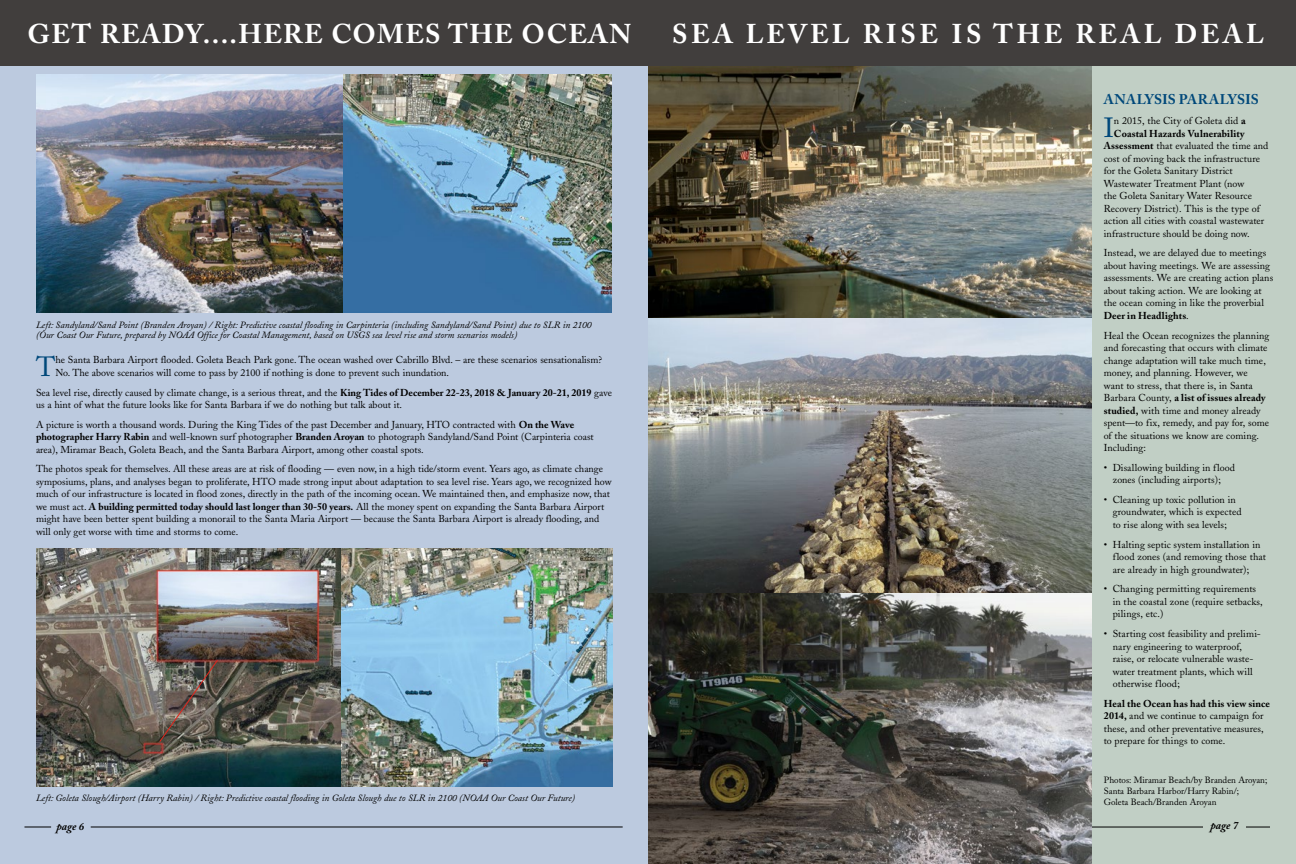
<style>
.page{position:relative;width:1296px;height:864px;background:#fff}
.page>*{position:absolute;margin:0;border:0;box-sizing:border-box;transform-origin:0 0}
.Body_Copy{font:27.6px "Adobe Caslon";color:#00487a}
.t1{font:700 27px "Adobe Caslon";letter-spacing:.06em;color:#fff}
.t2{font:700 27px "Adobe Caslon";letter-spacing:.13em;color:#fff}
.headers_caps{font:700 14px "Adobe Caslon";letter-spacing:.015em;color:#00487a}
.t3{font:italic 700 11px "Adobe Caslon";color:#000}
.Body_Copy-2{font:10px/12.5px "Adobe Caslon";color:#000}
.Body_Copy-3{font:700 10px "Adobe Caslon";letter-spacing:.015em;color:#000}
.photo_caption{font:italic 9.5px/10.5px "Adobe Caslon";color:#000}
.photo_credit{font:9px/11px "Adobe Caslon";color:#000}
.s1{font-weight:700}
</style>
<div class="page">
<div style="left:648px;top:47px;width:648px;height:817px;background:#c1cfc5"></div>
<hr style="left:676px;top:827px;width:594px;height:1px;background:#000">
<div style="left:1203px;top:820px;width:43px;height:15px;background:#c1cfc5"></div>
<div style="left:0;top:21px;width:649px;height:843px;background:#bccadf"></div>
<img style="left:648px;top:65px;width:444px;height:253px">
<hr style="left:91px;top:827px;width:532px;height:1px;background:#000">
<svg style="left:24px;top:827px;width:27px;height:1px"></svg>
<img style="left:648px;top:593px;width:444px;height:271px">
<img style="left:648px;top:318px;width:444px;height:275px">
<img style="left:342px;top:74px;width:270px;height:239px">
<img style="left:36px;top:74px;width:306px;height:239px">
<img style="left:340px;top:548px;width:272px;height:238px">
<img style="left:36px;top:548px;width:304px;height:238px">
<div style="left:0;top:0;width:1296px;height:65px;background:#413e3d"></div>
<img style="left:158px;top:659px;width:61px;height:84px">
<p class="t1" style="left:27px;top:17px;width:605px">GET READY....HERE COMES THE OCEAN</p>
<p class="t2" style="left:672px;top:17px;width:594px">SEA LEVEL RISE IS THE REAL DEAL</p>
<p class="photo_caption" style="left:36px;top:320px;width:557px">Left: Sandyland/Sand Point (Branden Aroyan) / Right: Predictive coastal flooding in Carpinteria (including Sandyland/Sand Point) due to SLR in 2100 (Our Coast Our Future, prepared by NOAA Office for Coastal Management, based on USGS sea level rise and storm scenarios models)</p>
<p class="Body_Copy" style="left:36px;top:350px;width:21px">T</p>
<p class="Body_Copy-2" style="left:55px;top:354px;width:548px">he Santa Barbara Airport flooded. Goleta Beach Park gone. The ocean washed over Cabrillo Blvd. – are these scenarios sensationalism?<br>No. The above scenarios will come to pass by 2100 if nothing is done to prevent such inundation.</p>
<p class="Body_Copy-2" style="left:36px;top:386px;width:577px">Sea level rise, directly caused by climate change, is a serious threat, and the <span class="s1">King Tides of December 22-23, 2018 &amp; January 20-21, 2019</span> gave us a hint of what the future looks like for Santa Barbara if we do nothing but talk about it.</p>
<p class="Body_Copy-2" style="left:36px;top:418px;width:559px">A picture is worth a thousand words. During the King Tides of the past December and January, HTO contracted with <span class="s1">On the Wave photographer Harry Rabin</span> and well-known surf photographer <span class="s1">Branden Aroyan</span> to photograph Sandyland/Sand Point (Carpinteria coast area), Miramar Beach, Goleta Beach, and the Santa Barbara Airport, among other coastal spots.</p>
<p class="Body_Copy-2" style="left:36px;top:463px;width:577px">The photos speak for themselves. All these areas are at risk of flooding — even now, in a high tide/storm event. Years ago, as climate change symposiums, plans, and analyses began to proliferate, HTO made strong input about adaptation to sea level rise. Years ago, we recognized how much of our infrastructure is located in flood zones, directly in the path of the incoming ocean. We maintained then, and emphasize now, that we must act. <span class="s1">A building permitted today should last longer than 30-50 years.</span> All the money spent on expanding the Santa Barbara Airport might have been better spent building a monorail to the Santa Maria Airport — because the Santa Barbara Airport is already flooding, and will only get worse with time and storms to come.</p>
<p class="photo_caption" style="left:36px;top:793px;width:541px">Left: Goleta Slough/Airport (Harry Rabin) / Right: Predictive coastal flooding in Goleta Slough due to SLR in 2100 (NOAA Our Coast Our Future)</p>
<p class="headers_caps" style="left:1104px;top:91px;width:157px">ANALYSIS PARALYSIS</p>
<p class="Body_Copy" style="left:1104px;top:111px;width:12px">I</p>
<p class="Body_Copy-2" style="left:1114px;top:115px;width:133px">n 2015, the City of Goleta did <span class="s1">a</span></p>
<p class="Body_Copy-3" style="left:1114px;top:127px;width:132px">Coastal Hazards Vulnerability</p>
<p class="Body_Copy-2" style="left:1104px;top:140px;width:166px"><span class="s1">Assessment</span> that evaluated the time and</p>
<p class="Body_Copy-2" style="left:1104px;top:152px;width:158px">cost of moving back the infrastructure</p>
<p class="Body_Copy-2" style="left:1104px;top:165px;width:131px">for the Goleta Sanitary District</p>
<p class="Body_Copy-2" style="left:1104px;top:177px;width:142px">Wastewater Treatment Plant (now</p>
<p class="Body_Copy-2" style="left:1104px;top:190px;width:150px">the Goleta Sanitary Water Resource</p>
<p class="Body_Copy-2" style="left:1104px;top:202px;width:158px">Recovery District). This is the type of</p>
<p class="Body_Copy-2" style="left:1104px;top:215px;width:162px">action all cities with coastal wastewater</p>
<p class="Body_Copy-2" style="left:1104px;top:227px;width:148px">infrastructure should be doing now.</p>
<p class="Body_Copy-2" style="left:1104px;top:247px;width:171px">Instead, we are delayed due to meetings about having meetings. We are assessing assessments. We are creating action plans about taking action. We are looking at the ocean coming in like the proverbial <span class="s1">Deer in Headlights</span>.</p>
<p class="Body_Copy-2" style="left:1104px;top:329px;width:167px">Heal the Ocean recognizes the planning and forecasting that occurs with climate change adaptation will take much time, money, and planning. However, we want to stress, that there is, in Santa Barbara County, <span class="s1">a list of issues already studied,</span> with time and money already spent—to fix, remedy, and pay for, some of the situations we know are coming.<br>Including:</p>
<p class="Body_Copy-2" style="left:1104px;top:461px;width:133px;text-align:center">• Disallowing building in flood zones (including airports);</p>
<p class="Body_Copy-2" style="left:1113px;top:493px;width:130px;text-indent:-9px">• Cleaning up toxic pollution in groundwater, which is expected to rise along with sea levels;</p>
<p class="Body_Copy-2" style="left:1113px;top:538px;width:155px;text-indent:-9px">• Halting septic system installation in flood zones (and removing those that are already in high groundwater);</p>
<p class="Body_Copy-2" style="left:1113px;top:583px;width:152px;text-indent:-9px">• Changing permitting requirements in the coastal zone (require setbacks, pilings, etc.)</p>
<p class="Body_Copy-2" style="left:1113px;top:628px;width:150px;text-indent:-9px">• Starting cost feasibility and prelimi&shy;nary engineering to waterproof, raise, or relocate vulnerable waste&shy;water treatment plants, which will otherwise flood;</p>
<p class="Body_Copy-2" style="left:1104px;top:697px;width:168px"><span class="s1">Heal the Ocean has had this view since 2014,</span> and we continue to campaign for these, and other preventative measures, to prepare for things to come.</p>
<p class="photo_credit" style="left:1104px;top:774px;width:165px">Photos: Miramar Beach/by Branden Aroyan;<br>Santa Barbara Harbor/Harry Rabin/;<br>Goleta Beach/Branden Aroyan</p>
<p class="t3" style="left:56px;top:820px;width:29px">page 6</p>
<p class="t3" style="left:1210px;top:819px;width:29px">page 7</p>
</div>
